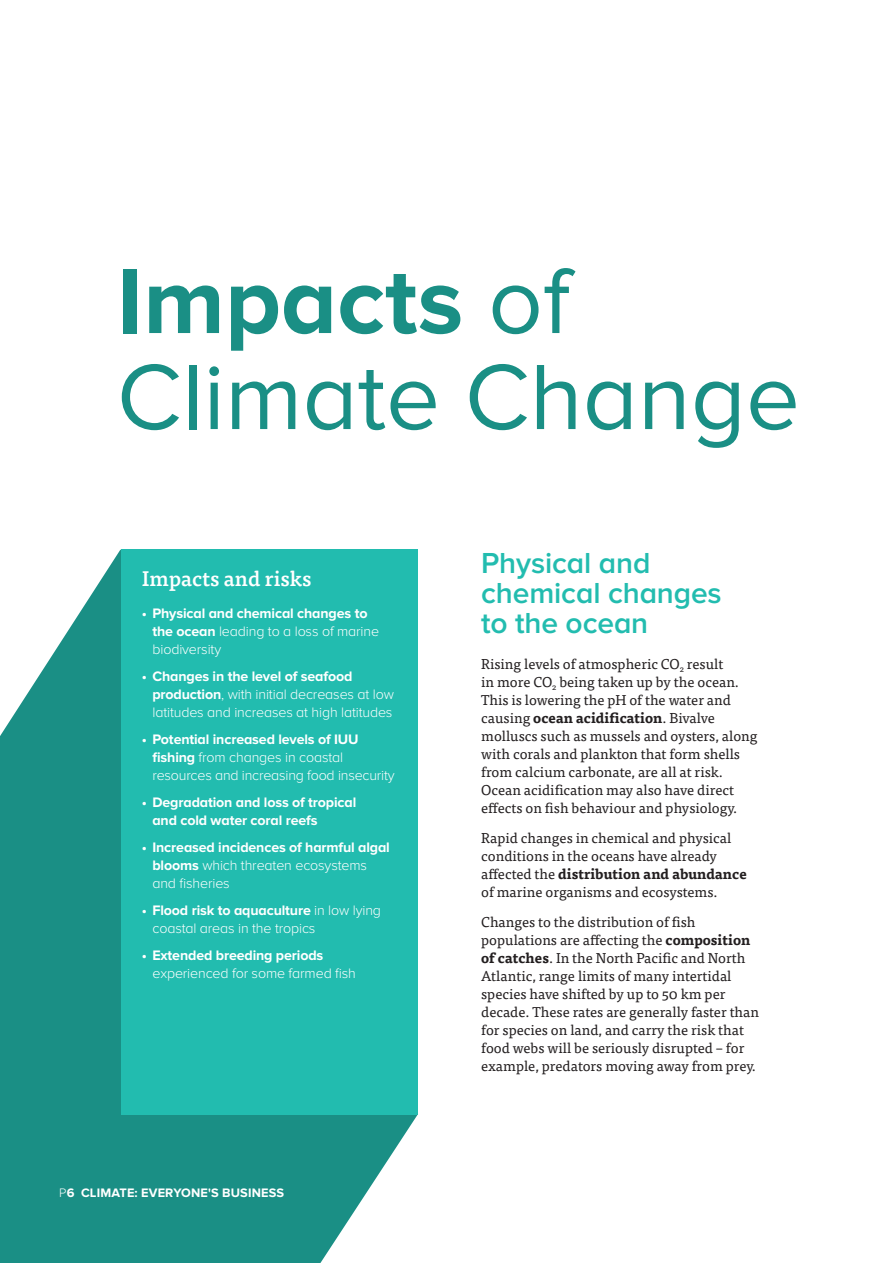
<style>
.page{position:relative;width:893px;height:1263px;background:#fff}
.page>*{position:absolute;margin:0;border:0;box-sizing:border-box;transform-origin:0 0}
.t1{font:96px/96px "Proxima Nova";color:#1a8f85}
.t2{font:600 30px/30px "Proxima Nova";letter-spacing:-.005em;color:#22bcaf}
.t3{font:500 21px "Tisa Pro";color:#fff}
.t4{font:14.25px/18px "Tisa Pro";color:#231f20}
.t5{font:300 14.25px/18px "Proxima Nova";letter-spacing:-.01em;color:#fff}
.t6{font:700 14.25px/18px "Proxima Nova";letter-spacing:-.01em;color:#fff}
.t7{font:700 12.75px "Proxima Nova";letter-spacing:.01em;color:#fff}
.s1{font-weight:700}
.s2{font-weight:300}
</style>
<div class="page">
<svg style="left:0;top:549px;width:417px;height:714px;background:#3a9e96"></svg>
<div style="left:121px;top:549px;width:296px;height:566px;background:#22bcaf"></div>
<h1 class="t1" style="left:117px;top:255px;width:685px"><span class="s1">Impacts</span> of<br>Climate Change</h1>
<h3 class="t3" style="left:142px;top:562px;width:171px">Impacts and risks</h3>
<p class="t6" style="left:152px;top:604px;width:228px;text-indent:-11px">• Physical and chemical changes to the ocean <span class="s2">leading to a loss of marine biodiversity</span></p>
<p class="t5" style="left:152px;top:667px;width:243px;text-indent:-11px"><span class="s1">• Changes in the level of seafood production</span>, with initial decreases at low latitudes and increases at high latitudes</p>
<p class="t5" style="left:152px;top:730px;width:244px;text-indent:-11px"><span class="s1">• Potential increased levels of IUU<br>fishing</span> from changes in coastal resources and increasing food insecurity</p>
<p class="t6" style="left:152px;top:793px;width:205px;text-indent:-11px">• Degradation and loss of tropical and cold water coral reefs</p>
<p class="t6" style="left:152px;top:838px;width:239px;text-indent:-11px">• Increased incidences of harmful algal blooms <span class="s2">which threaten ecosystems and fisheries</span></p>
<p class="t5" style="left:152px;top:901px;width:230px;text-indent:-11px"><span class="s1">• Flood risk to aquaculture</span> in low lying coastal areas in the tropics</p>
<p class="t6" style="left:142px;top:946px;width:183px">• Extended breeding periods</p>
<p class="t5" style="left:152px;top:964px;width:205px">experienced for some farmed fish</p>
<p class="t7" style="left:59px;top:1185px;width:226px"><span class="s2">P</span>6 Climate: Everyone's Business</p>
<h2 class="t2" style="left:481px;top:549px;width:242px">Physical and chemical changes to the ocean</h2>
<p class="t4" style="left:481px;top:654px;width:278px">Rising levels of atmospheric CO<sub>2</sub> result<br>in more CO<sub>2</sub> being taken up by the ocean.<br>This is lowering the pH of the water and causing <span class="s1">ocean acidification</span>. Bivalve molluscs such as mussels and oysters, along with corals and plankton that form shells from calcium carbonate, are all at risk.<br>Ocean acidification may also have direct effects on fish behaviour and physiology.</p>
<p class="t4" style="left:481px;top:828px;width:267px">Rapid changes in chemical and physical conditions in the oceans have already affected the <span class="s1">distribution and abundance </span>of marine organisms and ecosystems.</p>
<p class="t4" style="left:481px;top:912px;width:279px">Changes to the distribution of fish populations are affecting the <span class="s1">composition of catches</span>. In the North Pacific and North Atlantic, range limits of many intertidal species have shifted by up to 50 km per decade. These rates are generally faster than for species on land, and carry the risk that food webs will be seriously disrupted – for example, predators moving away from prey.</p>
</div>
